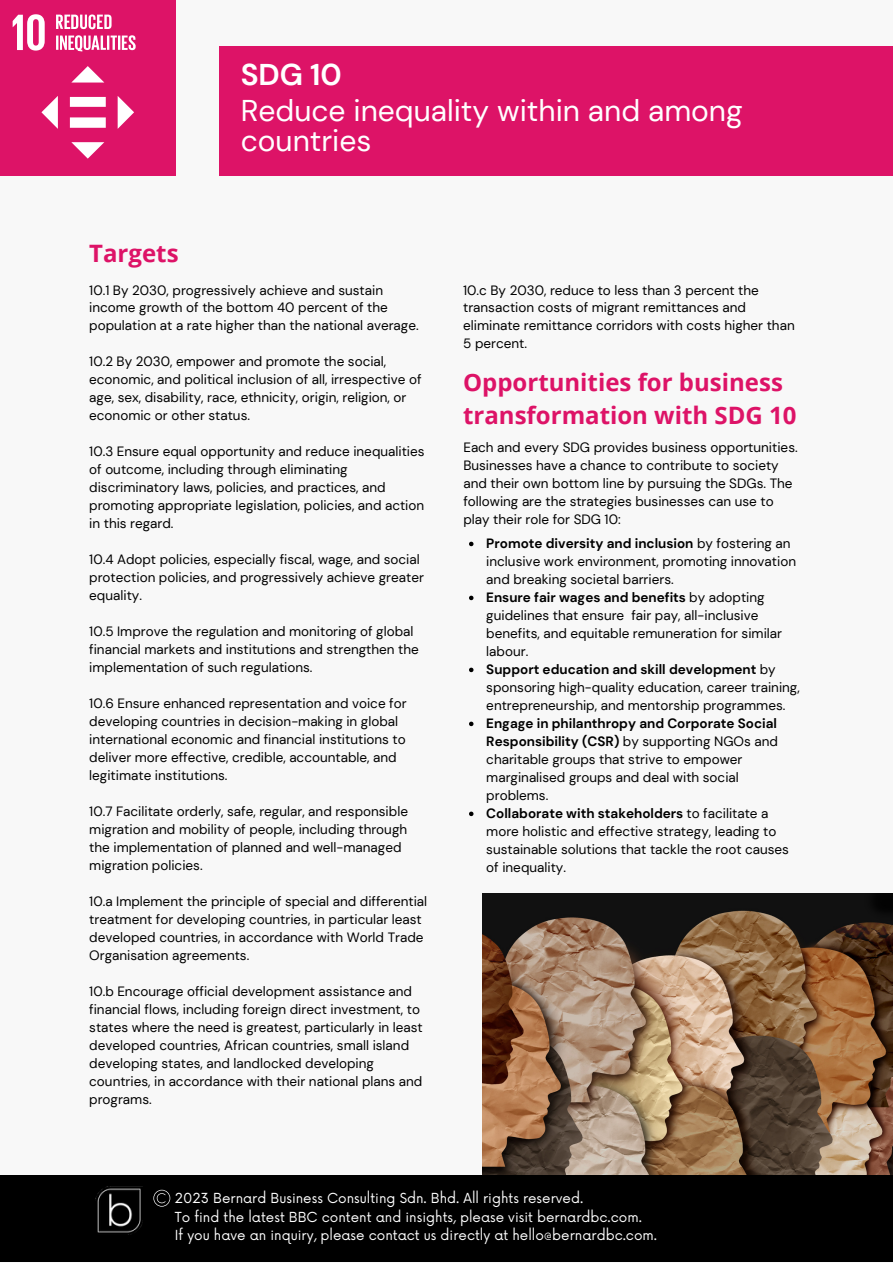
<style>
.page{position:relative;width:893px;height:1264px;background:#fff}
.page>*{position:absolute;margin:0;border:0;box-sizing:border-box;transform-origin:0 0}
.t1{font:30px/29.2px "DM Sans";color:#fff}
.t2{font:700 30px "DM Sans";color:#fff}
.t3{font:700 24px/32.5px "Open Sans";color:#dd1367}
.t4{font:13.5px/18px "DM Sans";color:#000}
.t5{font:13.5px "Now";color:#fff}
.s1{font-weight:700}
</style>
<div class="page">
<div style="left:0;top:0;width:892px;height:1262px;background:#f8f8f8"></div>
<img style="left:482px;top:893px;width:410px;height:282px">
<div style="left:0;top:1175px;width:892px;height:86px;background:#000"></div>
<img style="left:95px;top:1186px;width:48px;height:49px">
<svg style="left:153px;top:1189px;width:17px;height:17px"></svg>
<div style="left:219px;top:47px;width:673px;height:129px;background:#dd1367"></div>
<div style="left:0;top:0;width:175px;height:175px;background:#dd1367"></div>
<svg style="left:13px;top:14px;width:32px;height:37px"></svg>
<svg style="left:56px;top:14px;width:55px;height:15px"></svg>
<svg style="left:56px;top:35px;width:80px;height:17px"></svg>
<svg style="left:41px;top:66px;width:93px;height:93px"></svg>
<svg style="left:469px;top:541px;width:4px;height:5px"></svg>
<svg style="left:469px;top:595px;width:4px;height:5px"></svg>
<svg style="left:469px;top:667px;width:4px;height:5px"></svg>
<svg style="left:469px;top:721px;width:4px;height:5px"></svg>
<svg style="left:469px;top:811px;width:4px;height:5px"></svg>
<p class="t2" style="left:241px;top:56px;width:103px">SDG 10</p>
<p class="t1" style="left:241px;top:96px;width:503px">Reduce inequality within and among countries</p>
<p class="t3" style="left:89px;top:237px;width:91px">Targets</p>
<p class="t4" style="left:89px;top:281px;width:331px">10.1 By 2030, progressively achieve and sustain income growth of the bottom 40 percent of the population at a rate higher than the national average.</p>
<p class="t4" style="left:89px;top:353px;width:334px">10.2 By 2030, empower and promote the social, economic, and political inclusion of all, irrespective of age, sex, disability, race, ethnicity, origin, religion, or economic or other status.</p>
<p class="t4" style="left:89px;top:443px;width:337px">10.3 Ensure equal opportunity and reduce inequalities of outcome, including through eliminating discriminatory laws, policies, and practices, and promoting appropriate legislation, policies, and action in this regard.</p>
<p class="t4" style="left:89px;top:551px;width:336px">10.4 Adopt policies, especially fiscal, wage, and social protection policies, and progressively achieve greater equality.</p>
<p class="t4" style="left:89px;top:622px;width:331px">10.5 Improve the regulation and monitoring of global financial markets and institutions and strengthen the implementation of such regulations.</p>
<p class="t4" style="left:89px;top:694px;width:319px">10.6 Ensure enhanced representation and voice for developing countries in decision-making in global international economic and financial institutions to deliver more effective, credible, accountable, and legitimate institutions.</p>
<p class="t4" style="left:89px;top:802px;width:320px">10.7 Facilitate orderly, safe, regular, and responsible migration and mobility of people, including through the implementation of planned and well-managed migration policies.</p>
<p class="t4" style="left:89px;top:892px;width:339px">10.a Implement the principle of special and differential treatment for developing countries, in particular least developed countries, in accordance with World Trade Organisation agreements.</p>
<p class="t4" style="left:89px;top:982px;width:335px">10.b Encourage official development assistance and financial flows, including foreign direct investment, to states where the need is greatest, particularly in least developed countries, African countries, small island developing states, and landlocked developing countries, in accordance with their national plans and programs.</p>
<p class="t4" style="left:463px;top:281px;width:333px">10.c By 2030, reduce to less than 3 percent the transaction costs of migrant remittances and eliminate remittance corridors with costs higher than 5 percent.</p>
<p class="t3" style="left:463px;top:365px;width:335px">Opportunities for business transformation with SDG 10</p>
<p class="t4" style="left:463px;top:438px;width:336px">Each and every SDG provides business opportunities.<br>Businesses have a chance to contribute to society and their own bottom line by pursuing the SDGs. The following are the strategies businesses can use to play their role for SDG 10:</p>
<p class="t4" style="left:486px;top:535px;width:311px"><span class="s1">Promote diversity and inclusion</span> by fostering an inclusive work environment, promoting innovation and breaking societal barriers.</p>
<p class="t4" style="left:486px;top:589px;width:297px"><span class="s1">Ensure fair wages and benefits</span> by adopting guidelines that ensure fair pay, all-inclusive benefits, and equitable remuneration for similar labour.</p>
<p class="t4" style="left:486px;top:660px;width:315px"><span class="s1">Support education and skill development</span> by sponsoring high-quality education, career training, entrepreneurship, and mentorship programmes.</p>
<p class="t4" style="left:486px;top:714px;width:293px"><span class="s1">Engage in philanthropy and Corporate Social Responsibility (CSR)</span> by supporting NGOs and charitable groups that strive to empower marginalised groups and deal with social problems.</p>
<p class="t4" style="left:486px;top:804px;width:304px"><span class="s1">Collaborate with stakeholders</span> to facilitate a more holistic and effective strategy, leading to sustainable solutions that tackle the root causes of inequality.</p>
<p class="t5" style="left:175px;top:1190px;width:410px">2023 Bernard Business Consulting Sdn. Bhd. All rights reserved.</p>
<p class="t5" style="left:175px;top:1209px;width:468px">To find the latest BBC content and insights, please visit bernardbc.com.</p>
<p class="t5" style="left:175px;top:1227px;width:483px">If you have an inquiry, please contact us directly at hello@bernardbc.com.</p>
</div>
